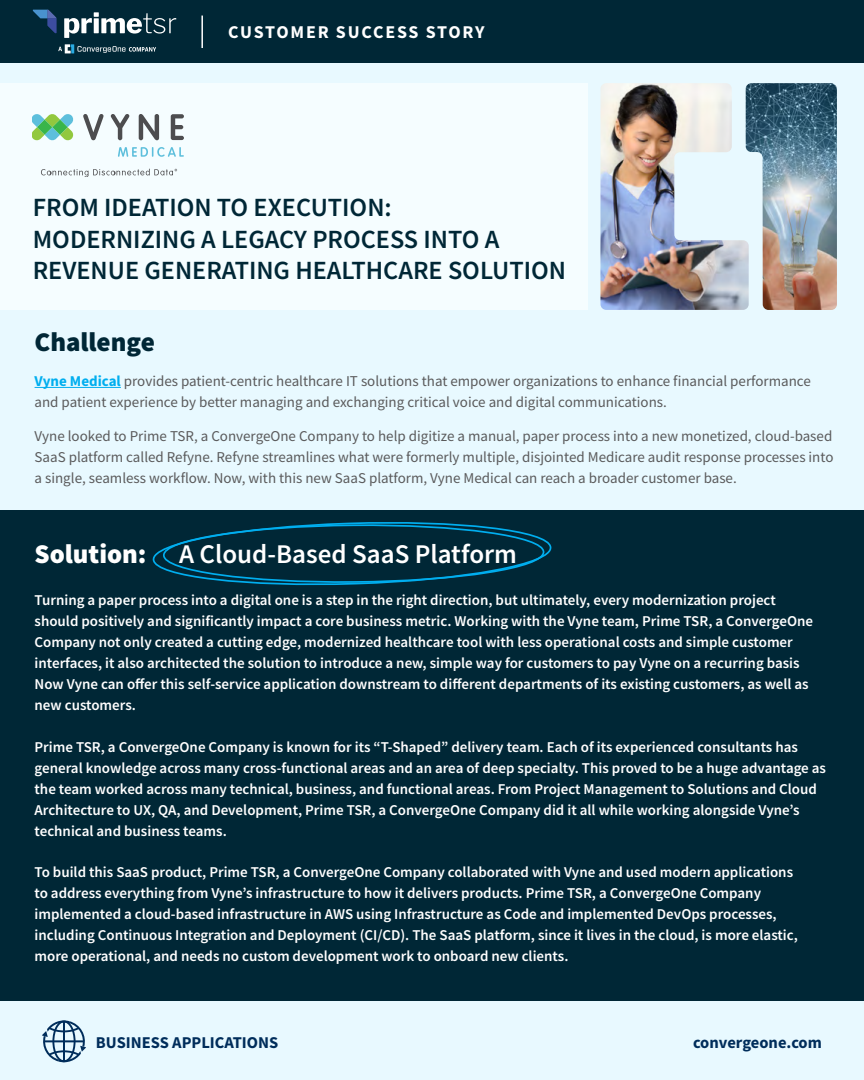
<style>
.page{position:relative;width:864px;height:1080px;background:#fff}
.page>*{position:absolute;margin:0;border:0;box-sizing:border-box;transform-origin:0 0}
.t1{font:600 27px "Source Sans Pro";color:#fff}
.t2{font:900 27px "Source Sans Pro";color:#002736}
.t3{font:600 26.25px/31.5px "Source Sans Pro";color:#002736}
.t4{font:700 18px "Source Sans Pro";letter-spacing:.09em;color:#fff}
.t5{font:700 16.5px "Source Sans Pro";color:#002d5b}
.t6{font:600 15px/21px "Source Sans Pro";color:#fff}
.t7{font:15px/21px "Source Sans Pro";color:#5a5a5b}
.s1{font-weight:700;color:#00aeef}
.s2{font-weight:900}
</style>
<div class="page">
<div style="left:0;top:1px;width:864px;height:1079px;background:#e8f9ff"></div>
<svg style="left:42px;top:1020px;width:44px;height:43px"></svg>
<hr style="left:35px;top:387px;width:86px;height:1px;background:#00aeef">
<div style="left:0;top:83px;width:588px;height:227px;background:#f5fdff"></div>
<div style="left:0;top:511px;width:864px;height:490px;background:#002736"></div>
<img style="left:600px;top:83px;width:146px;height:227px">
<img style="left:746px;top:83px;width:91px;height:227px">
<svg style="left:152px;top:522px;width:400px;height:64px"></svg>
<div style="left:0;top:0;width:864px;height:63px;background:#002736"></div>
<hr style="left:201px;top:16px;width:2px;height:32px;background:#fff">
<svg style="left:58px;top:44px;width:98px;height:9px"></svg>
<svg style="left:64px;top:12px;width:112px;height:26px"></svg>
<svg style="left:33px;top:10px;width:23px;height:23px"></svg>
<svg style="left:33px;top:114px;width:41px;height:27px"></svg>
<svg style="left:118px;top:147px;width:66px;height:10px"></svg>
<svg style="left:83px;top:114px;width:20px;height:26px"></svg>
<svg style="left:111px;top:114px;width:18px;height:26px"></svg>
<svg style="left:139px;top:114px;width:20px;height:26px"></svg>
<svg style="left:171px;top:114px;width:13px;height:26px"></svg>
<svg style="left:41px;top:169px;width:136px;height:8px"></svg>
<p class="t4" style="left:228px;top:20px;width:258px">CUSTOMER SUCCESS STORY</p>
<h2 class="t3" style="left:33px;top:191px;width:535px">FROM IDEATION TO EXECUTION:<br>MODERNIZING A LEGACY PROCESS INTO A<br>REVENUE GENERATING HEALTHCARE SOLUTION</h2>
<h1 class="t2" style="left:35px;top:324px;width:122px">Challenge</h1>
<p class="t7" style="left:35px;top:370px;width:778px"><span class="s1">Vyne Medical</span> provides patient-centric healthcare IT solutions that empower organizations to enhance financial performance and patient experience by better managing and exchanging critical voice and digital communications.</p>
<p class="t7" style="left:35px;top:426px;width:800px;text-align:justify">Vyne looked to Prime TSR, a ConvergeOne Company to help digitize a manual, paper process into a new monetized, cloud-based SaaS platform called Refyne. Refyne streamlines what were formerly multiple, disjointed Medicare audit response processes into a single, seamless workflow. Now, with this new SaaS platform, Vyne Medical can reach a broader customer base.</p>
<h1 class="t1" style="left:35px;top:537px;width:484px"><span class="s2">Solution:</span> A Cloud-Based SaaS Platform</h1>
<p class="t6" style="left:35px;top:590px;width:780px">Turning a paper process into a digital one is a step in the right direction, but ultimately, every modernization project should positively and significantly impact a core business metric. Working with the Vyne team, Prime TSR, a ConvergeOne Company not only created a cutting edge, modernized healthcare tool with less operational costs and simple customer interfaces, it also architected the solution to introduce a new, simple way for customers to pay Vyne on a recurring basis Now Vyne can offer this self-service application downstream to different departments of its existing customers, as well as new customers.</p>
<p class="t6" style="left:35px;top:736px;width:793px">Prime TSR, a ConvergeOne Company is known for its “T-Shaped” delivery team. Each of its experienced consultants has general knowledge across many cross-functional areas and an area of deep specialty. This proved to be a huge advantage as the team worked across many technical, business, and functional areas. From Project Management to Solutions and Cloud Architecture to UX, QA, and Development, Prime TSR, a ConvergeOne Company did it all while working alongside Vyne’s technical and business teams.</p>
<p class="t6" style="left:35px;top:861px;width:765px">To build this SaaS product, Prime TSR, a ConvergeOne Company collaborated with Vyne and used modern applications to address everything from Vyne’s infrastructure to how it delivers products. Prime TSR, a ConvergeOne Company implemented a cloud-based infrastructure in AWS using Infrastructure as Code and implemented DevOps processes, including Continuous Integration and Deployment (CI/CD). The SaaS platform, since it lives in the cloud, is more elastic, more operational, and needs no custom development work to onboard new clients.</p>
<p class="t5" style="left:96px;top:1031px;width:184px">BUSINESS APPLICATIONS</p>
<p class="t5" style="left:693px;top:1032px;width:130px">convergeone.com</p>
</div>
